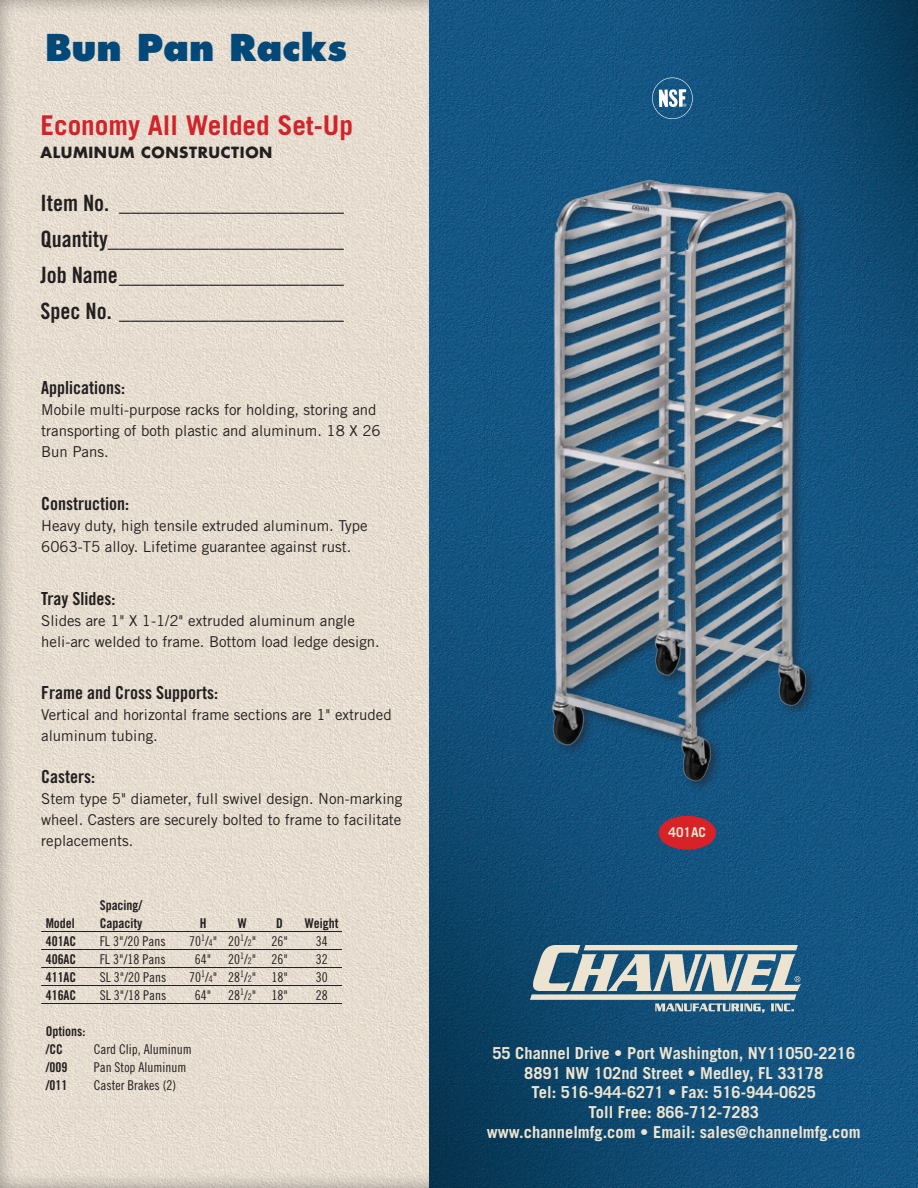
<style>
.page{position:relative;width:918px;height:1188px;background:#fff}
.page>*{position:absolute;margin:0;border:0;box-sizing:border-box;transform-origin:0 0}
.t1{font:800 36px "Futura";color:#024979}
.t2{font:700 27.15px "Trade Gothic";color:#d1232a}
.t3{font:22.5px "Trade Gothic Bold Cond Twenty";color:#231f20}
.t4{font:18px "Trade Gothic Bold Cond Twenty";color:#231f20}
.t5{font:700 16.5px/19.8px "Trade Gothic";color:#ece4d0;text-align:center}
.t6{font:15px/21px "Trade Gothic";color:#231f20}
.t7{font:700 15px "Futura";letter-spacing:.04em;color:#231f20}
.t8{font:13.5px "Trade Gothic Cond Eighteen";color:#231f20}
.t9{font:13.5px "Trade Gothic Bold Cond Twenty";color:#231f20}
.t10{font:700 13.5px "Trade Gothic";color:#ece4d0}
.s1{font-family:"Trade Gothic"}
.s2{font-size:9px}
</style>
<div class="page">
<div style="left:0;top:0;width:837px;height:1188px;background:#231f20;opacity:.75"></div>
<img style="left:429px;top:0;width:489px;height:1188px">
<img style="left:530px;top:946px;width:271px;height:66px">
<hr style="left:41px;top:931px;width:301px;height:1px;background:#231f20">
<hr style="left:41px;top:949px;width:301px;height:1px;background:#231f20">
<hr style="left:41px;top:967px;width:301px;height:1px;background:#231f20">
<hr style="left:41px;top:985px;width:301px;height:1px;background:#231f20">
<hr style="left:41px;top:1003px;width:301px;height:1px;background:#231f20">
<img style="left:487px;top:147px;width:376px;height:677px">
<div style="left:659px;top:817px;width:56px;height:32px;background:#d92128;border-radius:50%"></div>
<div style="left:659px;top:816px;width:57px;height:34px;border:2px solid #d92128;border-radius:50%"></div>
<img style="left:651px;top:77px;width:43px;height:42px">
<p class="t1" style="left:45px;top:25px;width:303px">Bun Pan Racks</p>
<p class="t2" style="left:40px;top:109px;width:314px">Economy All Welded Set-Up</p>
<p class="t7" style="left:40px;top:143px;width:233px">ALUMINUM CONSTRUCTION</p>
<p class="t3" style="left:40px;top:189px;width:305px">Item No. ____________________</p>
<p class="t3" style="left:40px;top:225px;width:305px">Quantity_____________________</p>
<p class="t3" style="left:40px;top:261px;width:305px">Job Name____________________</p>
<p class="t3" style="left:40px;top:297px;width:305px">Spec No. ____________________</p>
<p class="t4" style="left:41px;top:377px;width:85px">Applications:</p>
<p class="t6" style="left:41px;top:399px;width:341px">Mobile multi-purpose racks for holding, storing and transporting of both plastic and aluminum. 18 X 26<br>Bun Pans.</p>
<p class="t4" style="left:41px;top:493px;width:89px">Construction:</p>
<p class="t6" style="left:41px;top:515px;width:328px">Heavy duty, high tensile extruded aluminum. Type<br>6063-T5 alloy. Lifetime guarantee against rust.</p>
<p class="t4" style="left:41px;top:588px;width:76px">Tray Slides:</p>
<p class="t6" style="left:41px;top:610px;width:340px">Slides are 1" X 1-1/2" extruded aluminum angle heli-arc welded to frame. Bottom load ledge design.</p>
<p class="t4" style="left:41px;top:682px;width:178px">Frame and Cross Supports:</p>
<p class="t6" style="left:41px;top:704px;width:352px">Vertical and horizontal frame sections are 1" extruded aluminum tubing.</p>
<p class="t4" style="left:41px;top:766px;width:55px">Casters:</p>
<p class="t6" style="left:41px;top:788px;width:363px;text-align:justify">Stem type 5" diameter, full swivel design. Non-marking wheel. Casters are securely bolted to frame to facilitate replacements.</p>
<p class="t9" style="left:100px;top:897px;width:44px">Spacing/</p>
<p class="t9" style="left:46px;top:915px;width:31px">Model</p>
<p class="t9" style="left:100px;top:915px;width:44px">Capacity</p>
<p class="t9" style="left:200px;top:915px;width:8px">H</p>
<p class="t9" style="left:238px;top:915px;width:11px">W</p>
<p class="t9" style="left:276px;top:915px;width:8px">D</p>
<p class="t9" style="left:305px;top:915px;width:35px">Weight</p>
<p class="t9" style="left:46px;top:933px;width:32px">401AC</p>
<p class="t8" style="left:100px;top:933px;width:67px">FL 3<span class="s1">"</span>/20 Pans</p>
<p class="t8" style="left:189px;top:933px;width:100px">70<sup>1</sup>/<span class="s2">4</span><span class="s1">"</span> 20<sup>1</sup>/<span class="s2">2</span><span class="s1">"</span> 26<span class="s1">"</span></p>
<p class="t8" style="left:316px;top:933px;width:13px">34</p>
<p class="t9" style="left:46px;top:951px;width:32px">406AC</p>
<p class="t8" style="left:100px;top:951px;width:67px">FL 3<span class="s1">"</span>/18 Pans</p>
<p class="t8" style="left:195px;top:951px;width:94px">64<span class="s1">"</span> 20<sup>1</sup>/<span class="s2">2</span><span class="s1">"</span> 26<span class="s1">"</span></p>
<p class="t8" style="left:316px;top:951px;width:13px">32</p>
<p class="t9" style="left:46px;top:969px;width:32px">411AC</p>
<p class="t8" style="left:100px;top:969px;width:68px">SL 3<span class="s1">"</span>/20 Pans</p>
<p class="t8" style="left:189px;top:969px;width:100px">70<sup>1</sup>/<span class="s2">4</span><span class="s1">"</span> 28<sup>1</sup>/<span class="s2">2</span><span class="s1">"</span> 18<span class="s1">"</span></p>
<p class="t8" style="left:316px;top:969px;width:13px">30</p>
<p class="t9" style="left:46px;top:987px;width:32px">416AC</p>
<p class="t8" style="left:100px;top:987px;width:68px">SL 3<span class="s1">"</span>/18 Pans</p>
<p class="t8" style="left:195px;top:987px;width:94px">64<span class="s1">"</span> 28<sup>1</sup>/<span class="s2">2</span><span class="s1">"</span> 18<span class="s1">"</span></p>
<p class="t8" style="left:316px;top:987px;width:13px">28</p>
<p class="t9" style="left:46px;top:1023px;width:41px">Options:</p>
<p class="t9" style="left:46px;top:1041px;width:19px">/CC</p>
<p class="t8" style="left:94px;top:1041px;width:100px">Card Clip, Aluminum</p>
<p class="t9" style="left:46px;top:1059px;width:23px">/009</p>
<p class="t8" style="left:94px;top:1059px;width:94px">Pan Stop Aluminum</p>
<p class="t9" style="left:46px;top:1077px;width:23px">/011</p>
<p class="t8" style="left:94px;top:1077px;width:84px">Caster Brakes (2)</p>
<p class="t10" style="left:669px;top:824px;width:39px">401AC</p>
<p class="t5" style="left:492px;top:1043px;width:364px">55 Channel Drive • Port Washington, NY11050-2216</p>
<p class="t5" style="left:524px;top:1063px;width:301px">8891 NW 102nd Street • Medley, FL 33178</p>
<p class="t5" style="left:532px;top:1082px;width:286px">Tel: 516-944-6271 • Fax: 516-944-0625<br>Toll Free: 866-712-7283</p>
<p class="t5" style="left:487px;top:1122px;width:375px">www.channelmfg.com • Email: sales@channelmfg.com</p>
</div>
